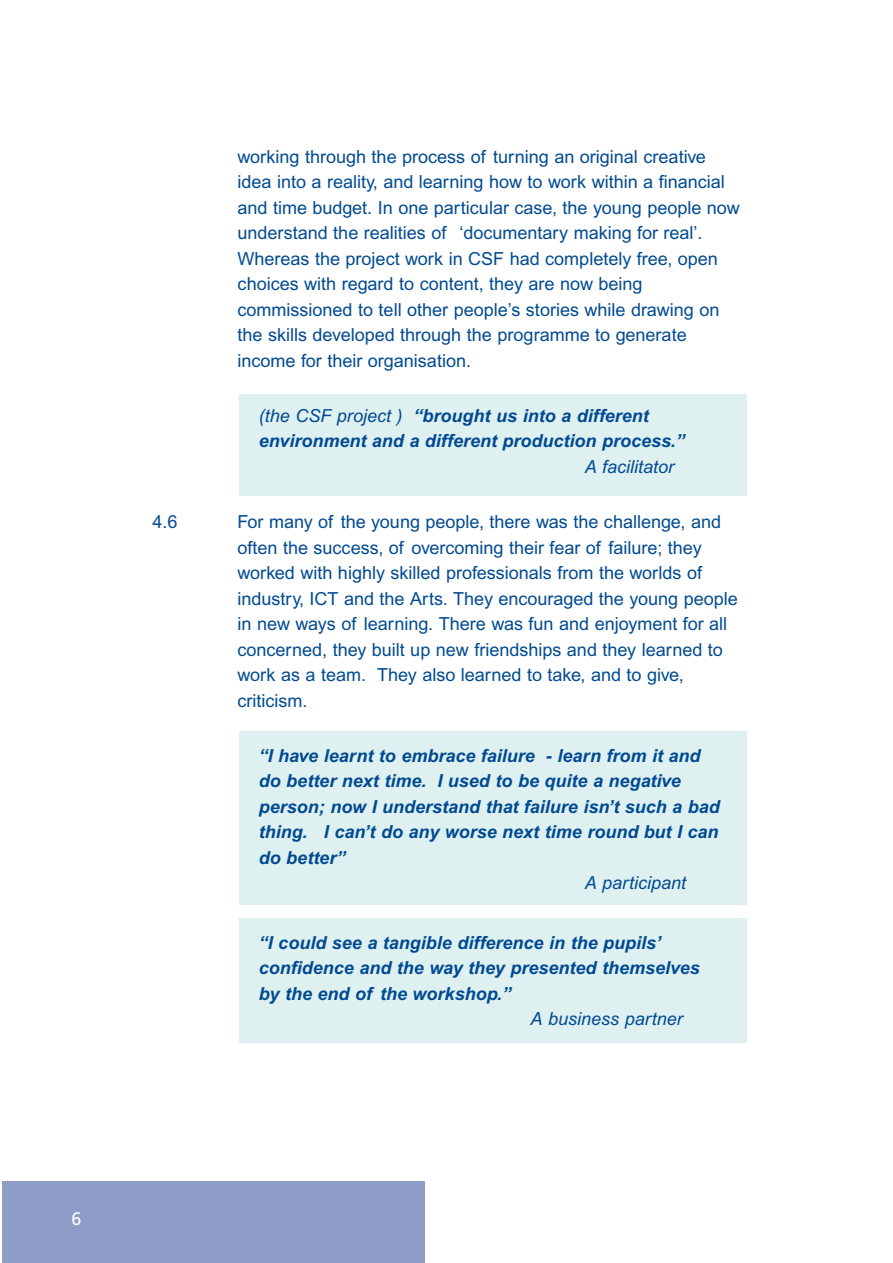
<style>
.page{position:relative;width:893px;height:1263px;background:#fff}
.page>*{position:absolute;margin:0;border:0;box-sizing:border-box;transform-origin:0 0}
.t1{font:18px/25.5px "Arial";color:#004a91}
.t2{font:italic 700 18px/25.5px "Arial";color:#004a91}
.t3{font:italic 18px "Arial";color:#004a91}
.t4{font:18px "Frutiger";color:#fff}
.s1{font-weight:400}
</style>
<div class="page">
<div style="left:239px;top:394px;width:507px;height:102px;background:#dff0f1"></div>
<div style="left:239px;top:731px;width:507px;height:174px;background:#dff0f1"></div>
<div style="left:239px;top:918px;width:507px;height:125px;background:#dff0f1"></div>
<div style="left:2px;top:1181px;width:422px;height:81px;background:#8d9dc8"></div>
<p class="t1" style="left:237px;top:145px;width:504px">working through the process of turning an original creative idea into a reality, and learning how to work within a financial and time budget. In one particular case, the young people now understand the realities of ‘documentary making for real’.<br>Whereas the project work in CSF had completely free, open choices with regard to content, they are now being commissioned to tell other people’s stories while drawing on the skills developed through the programme to generate income for their organisation.</p>
<p class="t2" style="left:259px;top:405px;width:427px"><span class="s1">(the CSF project )</span> “brought us into a different environment and a different production process.”</p>
<p class="t3" style="left:584px;top:460px;width:91px">A facilitator</p>
<p class="t1" style="left:152px;top:511px;width:27px">4.6</p>
<p class="t1" style="left:237px;top:511px;width:501px">For many of the young people, there was the challenge, and often the success, of overcoming their fear of failure; they worked with highly skilled professionals from the worlds of industry, ICT and the Arts. They encouraged the young people in new ways of learning. There was fun and enjoyment for all concerned, they built up new friendships and they learned to work as a team. They also learned to take, and to give, criticism.</p>
<p class="t2" style="left:259px;top:745px;width:462px">“I have learnt to embrace failure - learn from it and do better next time. I used to be quite a negative person; now I understand that failure isn’t such a bad thing. I can’t do any worse next time round but I can do better”</p>
<p class="t3" style="left:584px;top:877px;width:103px">A participant</p>
<p class="t2" style="left:259px;top:932px;width:442px">“I could see a tangible difference in the pupils’ confidence and the way they presented themselves by the end of the workshop.”</p>
<p class="t3" style="left:530px;top:1013px;width:154px">A business partner</p>
<p class="t4" style="left:71px;top:1212px;width:12px">6</p>
</div>
